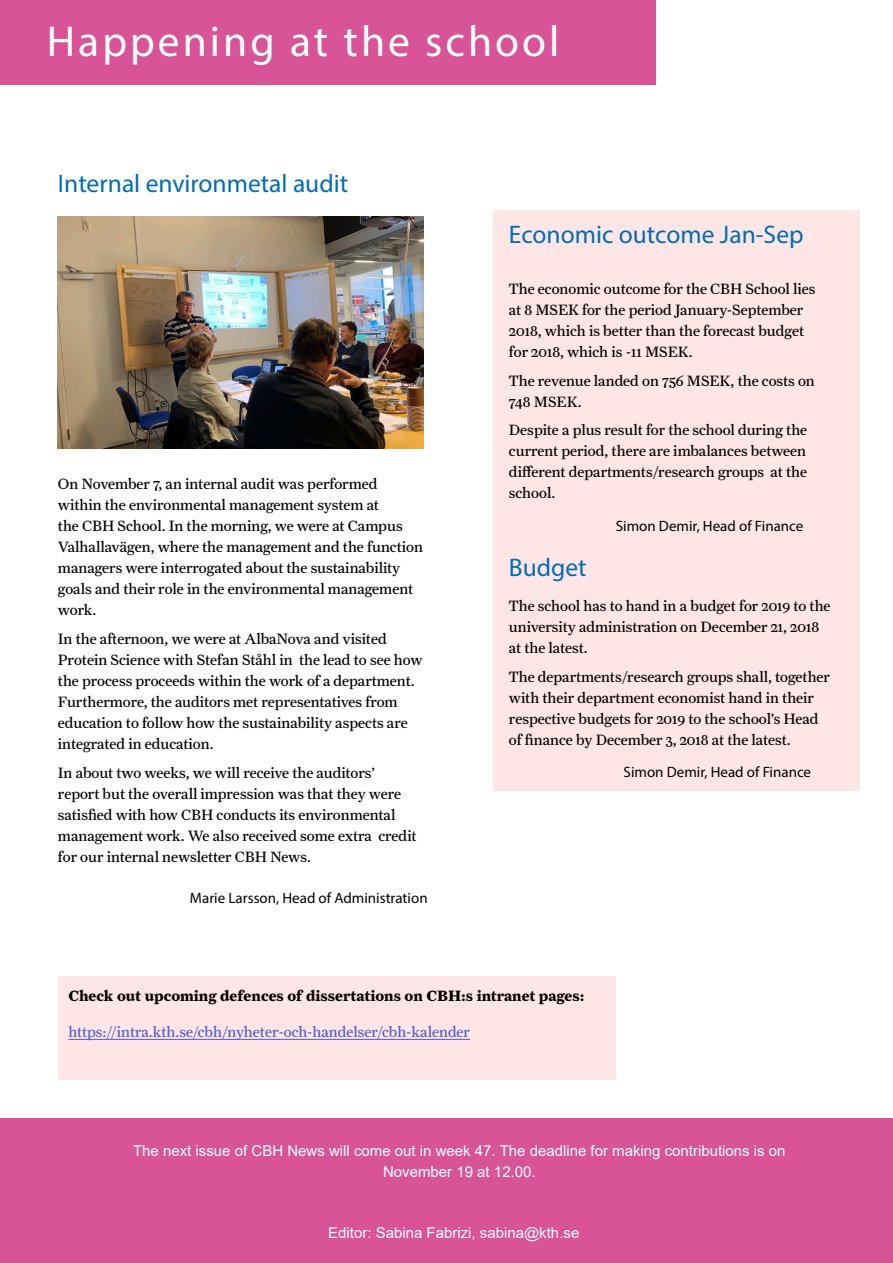
<style>
.page{position:relative;width:893px;height:1263px;background:#fff}
.page>*{position:absolute;margin:0;border:0;box-sizing:border-box;transform-origin:0 0}
.t1{font:43.5px "Myriad Pro";letter-spacing:.07em;color:#fff}
.Text{font:25.5px "Myriad Pro";color:#006cb7}
.Text-2{font:15px/21px "Farnham Text";color:#000}
.t2{font:15px/21px "Arial";color:#fff;text-align:center}
.Text-3{font:15px "Myriad Pro";color:#000}
.Text-4{font:700 15px "Farnham Text";color:#000}
.Text-5{font:15px "Farnham Text";color:#4f5cd6}
</style>
<div class="page">
<div style="left:0;top:0;width:655px;height:84px;background:#d85497"></div>
<img style="left:58px;top:216px;width:365px;height:233px">
<div style="left:493px;top:210px;width:367px;height:581px;background:#ffe6e6"></div>
<div style="left:58px;top:977px;width:558px;height:103px;background:#ffe6e6"></div>
<hr style="left:68px;top:1039px;width:402px;height:1px;background:#4f5cd6">
<div style="left:0;top:1118px;width:893px;height:145px;background:#d85497"></div>
<p class="t1" style="left:47px;top:15px;width:514px">Happening at the school</p>
<p class="Text" style="left:58px;top:167px;width:292px">Internal environmetal audit</p>
<p class="Text-2" style="left:58px;top:474px;width:367px">On November 7, an internal audit was performed within the environmental management system at<br>the CBH School. In the morning, we were at Campus Valhallavägen, where the management and the function managers were interrogated about the sustainability goals and their role in the environmental management work.</p>
<p class="Text-2" style="left:58px;top:628px;width:366px">In the afternoon, we were at AlbaNova and visited Protein Science with Stefan Ståhl in the lead to see how the process proceeds within the work of a department.<br>Furthermore, the auditors met representatives from education to follow how the sustainability aspects are integrated in education.</p>
<p class="Text-2" style="left:58px;top:762px;width:360px">In about two weeks, we will receive the auditors’ report but the overall impression was that they were satisfied with how CBH conducts its environmental management work. We also received some extra credit for our internal newsletter CBH News.</p>
<p class="Text-3" style="left:190px;top:889px;width:239px">Marie Larsson, Head of Administration</p>
<p class="Text" style="left:509px;top:219px;width:296px">Economic outcome Jan-Sep</p>
<p class="Text-2" style="left:509px;top:279px;width:308px">The economic outcome for the CBH School lies at 8 MSEK for the period January-September 2018, which is better than the forecast budget for 2018, which is -11 MSEK.</p>
<p class="Text-2" style="left:509px;top:370px;width:307px">The revenue landed on 756 MSEK, the costs on<br>748 MSEK.</p>
<p class="Text-2" style="left:509px;top:420px;width:300px;text-align:justify">Despite a plus result for the school during the current period, there are imbalances between different departments/research groups at the school.</p>
<p class="Text-3" style="left:616px;top:516px;width:189px">Simon Demir, Head of Finance</p>
<p class="Text" style="left:509px;top:552px;width:79px">Budget</p>
<p class="Text-2" style="left:509px;top:595px;width:323px">The school has to hand in a budget for 2019 to the university administration on December 21, 2018 at the latest.</p>
<p class="Text-2" style="left:509px;top:666px;width:323px">The departments/research groups shall, together with their department economist hand in their respective budgets for 2019 to the school’s Head of finance by December 3, 2018 at the latest.</p>
<p class="Text-3" style="left:624px;top:762px;width:189px">Simon Demir, Head of Finance</p>
<p class="Text-4" style="left:68px;top:987px;width:518px">Check out upcoming defences of dissertations on CBH:s intranet pages:</p>
<p class="Text-5" style="left:68px;top:1023px;width:403px">https://intra.kth.se/cbh/nyheter-och-handelser/cbh-kalender</p>
<p class="t2" style="left:133px;top:1140px;width:654px">The next issue of CBH News will come out in week 47. The deadline for making contributions is on<br>November 19 at 12.00.</p>
<p class="t2" style="left:328px;top:1222px;width:253px">Editor: Sabina Fabrizi, sabina@kth.se</p>
</div>
